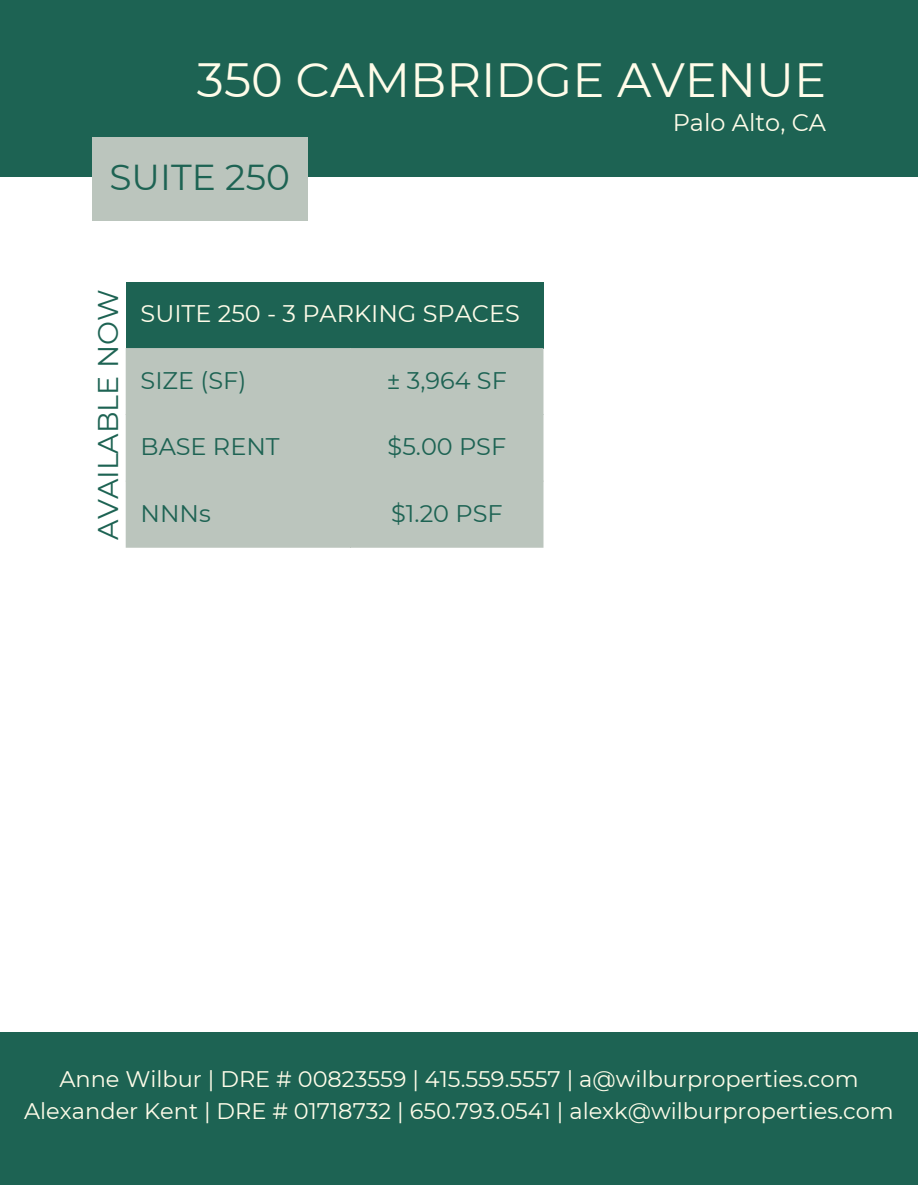
<style>
.page{position:relative;width:918px;height:1188px;background:#fff}
.page>*{position:absolute;margin:0;border:0;box-sizing:border-box;transform-origin:0 0}
.t1{font:48px "Montserrat";color:#fffce9}
.t2{font:36px "Montserrat";color:#1d6353}
.t3{font:28.5px "Montserrat";color:#1d6353}
.t4{font:24px "Montserrat";color:#1d6353}
.t5{font:24px "Montserrat";color:#fffce9}
.t6{font:22.5px "Montserrat";color:#fffce9}
</style>
<div class="page">
<div style="left:0;top:0;width:918px;height:177px;background:#1d6353"></div>
<div style="left:0;top:1032px;width:918px;height:153px;background:#1d6353"></div>
<div style="left:92px;top:137px;width:216px;height:84px;background:#bbc5bd"></div>
<div style="left:126px;top:282px;width:417px;height:67px;background:#1d6353"></div>
<div style="left:126px;top:348px;width:417px;height:199px;background:#bbc5bd"></div>
<h3 class="t1" style="left:197px;top:51px;width:631px">350 CAMBRIDGE AVENUE</h3>
<p class="t5" style="left:673px;top:108px;width:155px">Palo Alto, CA</p>
<h1 class="t2" style="left:110px;top:155px;width:182px">SUITE 250</h1>
<p class="t3" style="left:91px;top:540px;width:252px;rotate:-90deg">AVAILABLE NOW</p>
<p class="t5" style="left:141px;top:299px;width:381px">SUITE 250 - 3 PARKING SPACES</p>
<p class="t4" style="left:141px;top:366px;width:107px">SIZE (SF)</p>
<p class="t4" style="left:387px;top:366px;width:122px">± 3,964 SF</p>
<p class="t4" style="left:141px;top:432px;width:141px">BASE RENT</p>
<p class="t4" style="left:388px;top:432px;width:120px">$5.00 PSF</p>
<p class="t4" style="left:141px;top:498px;width:72px">NNNs</p>
<p class="t4" style="left:391px;top:498px;width:113px">$1.20 PSF</p>
<p class="t6" style="left:59px;top:1065px;width:801px">Anne Wilbur | DRE # 00823559 | 415.559.5557 | a@wilburproperties.com</p>
<h2 class="t6" style="left:24px;top:1097px;width:871px">Alexander Kent | DRE # 01718732 | 650.793.0541 | alexk@wilburproperties.com</h2>
</div>
